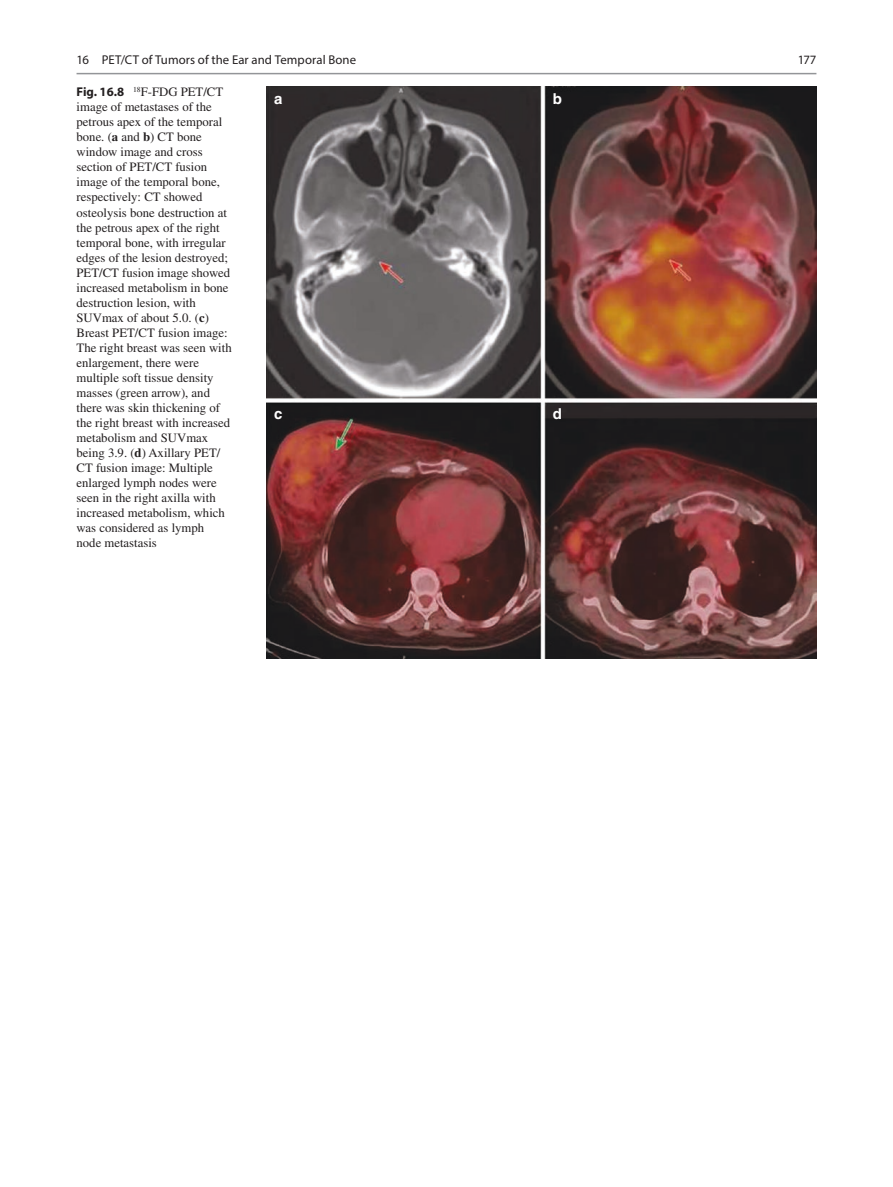
<style>
.page{position:relative;width:893px;height:1187px;background:#fff}
.page>*{position:absolute;margin:0;border:0;box-sizing:border-box;transform-origin:0 0}
.t1{font:15px "Helvetica Bold 2";color:#fff}
.t2{font:12.75px/15px "Times LT Std";color:#231f20}
.t3{font:12.75px "Myriad Pro";letter-spacing:.01em;color:#231f20}
.s1{font-family:"Myriad Pro";font-weight:700}
.s2{font-weight:700}
</style>
<div class="page">
<img style="left:266px;top:87px;width:550px;height:571px">
<hr style="left:77px;top:73px;width:739px;height:1px;background:#939598">
<p class="t3" style="left:77px;top:52px;width:281px">16 PET/CT of Tumors of the Ear and Temporal Bone</p>
<p class="t2" style="left:77px;top:85px;width:157px"><span class="s1">Fig. 16.8</span> <sup>18</sup>F-FDG PET/CT image of metastases of the petrous apex of the temporal bone. (<span class="s2">a</span> and <span class="s2">b</span>) CT bone window image and cross section of PET/CT fusion image of the temporal bone, respectively: CT showed osteolysis bone destruction at the petrous apex of the right temporal bone, with irregular edges of the lesion destroyed;<br>PET/CT fusion image showed increased metabolism in bone destruction lesion, with<br>SUVmax of about 5.0. (<span class="s2">c</span>)<br>Breast PET/CT fusion image:<br>The right breast was seen with enlargement, there were multiple soft tissue density masses (green arrow), and there was skin thickening of the right breast with increased metabolism and SUVmax being 3.9. (<span class="s2">d</span>) Axillary PET/<br>CT fusion image: Multiple enlarged lymph nodes were seen in the right axilla with increased metabolism, which was considered as lymph node metastasis</p>
<p class="t1" style="left:274px;top:89px;width:10px">a</p>
<p class="t1" style="left:553px;top:89px;width:11px">b</p>
<p class="t1" style="left:274px;top:404px;width:10px">c</p>
<p class="t1" style="left:553px;top:404px;width:11px">d</p>
<p class="t3" style="left:798px;top:52px;width:20px">177</p>
</div>
